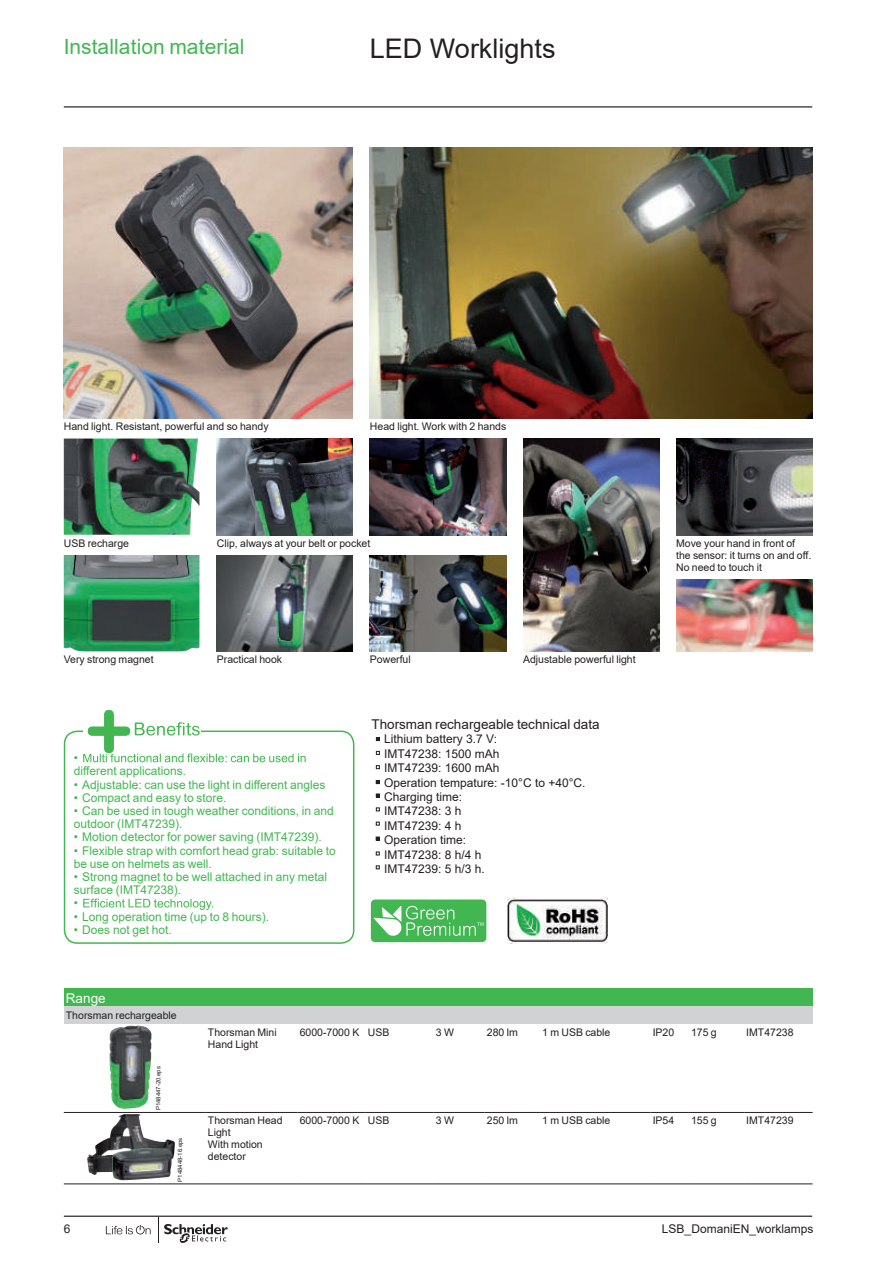
<style>
.page{position:relative;width:893px;height:1263px;background:#fff}
.page>*{position:absolute;margin:0;border:0;box-sizing:border-box;transform-origin:0 0}
.t1{font:27px "Arial";color:#231f20}
.t2{font:21px "Arial";color:#42b751}
.t3{font:13.5px "Arial";color:#231f20}
.t4{font:13.5px "Arial";color:#fff}
.t5{font:12px/13.2px "Arial";color:#42b751}
.t6{font:12px/14.4px "Arial";color:#231f20}
.t7{font:10.5px/12px "Arial";color:#231f20}
.t8{font:6px "Arial";color:#231f20}
</style>
<div class="page">
<hr style="left:64px;top:1215px;width:748px;height:2px;background:#231f20">
<hr style="left:64px;top:106px;width:748px;height:1px;background:#231f20">
<svg style="left:106px;top:1225px;width:45px;height:9px"></svg>
<svg style="left:158px;top:1217px;width:70px;height:26px"></svg>
<div style="left:64px;top:988px;width:749px;height:19px;background:#42b751"></div>
<div style="left:64px;top:1007px;width:749px;height:17px;background:#d1d2d4"></div>
<hr style="left:64px;top:1112px;width:142px;height:1px;background:#231f20">
<hr style="left:206px;top:1112px;width:92px;height:1px;background:#231f20">
<hr style="left:64px;top:1183px;width:142px;height:1px;background:#231f20">
<hr style="left:206px;top:1183px;width:92px;height:1px;background:#231f20">
<hr style="left:298px;top:1183px;width:68px;height:1px;background:#231f20">
<hr style="left:366px;top:1183px;width:68px;height:1px;background:#231f20">
<hr style="left:434px;top:1183px;width:51px;height:1px;background:#231f20">
<hr style="left:485px;top:1183px;width:55px;height:1px;background:#231f20">
<hr style="left:540px;top:1183px;width:111px;height:1px;background:#231f20">
<hr style="left:651px;top:1183px;width:38px;height:1px;background:#231f20">
<hr style="left:689px;top:1183px;width:55px;height:1px;background:#231f20">
<hr style="left:744px;top:1183px;width:69px;height:1px;background:#231f20">
<hr style="left:298px;top:1112px;width:68px;height:1px;background:#231f20">
<hr style="left:366px;top:1112px;width:68px;height:1px;background:#231f20">
<hr style="left:434px;top:1112px;width:51px;height:1px;background:#231f20">
<hr style="left:485px;top:1112px;width:55px;height:1px;background:#231f20">
<hr style="left:540px;top:1112px;width:111px;height:1px;background:#231f20">
<hr style="left:651px;top:1112px;width:38px;height:1px;background:#231f20">
<hr style="left:689px;top:1112px;width:55px;height:1px;background:#231f20">
<hr style="left:744px;top:1112px;width:69px;height:1px;background:#231f20">
<img style="left:109px;top:1025px;width:43px;height:84px">
<img style="left:87px;top:1114px;width:88px;height:66px">
<svg style="left:83px;top:899px;width:130px;height:11px"></svg>
<div style="left:64px;top:730px;width:290px;height:214px;border:2px solid #42b751;border-radius:13px"></div>
<svg style="left:83px;top:710px;width:223px;height:52px"></svg>
<svg style="left:370px;top:899px;width:117px;height:44px;background:#68c574"></svg>
<img style="left:507px;top:897px;width:100px;height:47px">
<img style="left:370px;top:147px;width:442px;height:271px">
<img style="left:64px;top:147px;width:289px;height:271px">
<img style="left:523px;top:439px;width:136px;height:212px">
<img style="left:676px;top:439px;width:136px;height:96px">
<img style="left:370px;top:439px;width:136px;height:96px">
<img style="left:370px;top:555px;width:136px;height:96px">
<img style="left:217px;top:439px;width:136px;height:96px">
<img style="left:217px;top:555px;width:136px;height:96px">
<img style="left:676px;top:579px;width:136px;height:72px">
<img style="left:64px;top:438px;width:135px;height:97px">
<img style="left:64px;top:555px;width:135px;height:96px">
<svg style="left:376px;top:737px;width:4px;height:4px"></svg>
<svg style="left:376px;top:751px;width:4px;height:4px"></svg>
<svg style="left:376px;top:765px;width:4px;height:4px"></svg>
<svg style="left:376px;top:780px;width:4px;height:4px"></svg>
<svg style="left:376px;top:794px;width:4px;height:3px"></svg>
<svg style="left:376px;top:807px;width:4px;height:4px"></svg>
<svg style="left:376px;top:837px;width:4px;height:3px"></svg>
<svg style="left:376px;top:851px;width:4px;height:4px"></svg>
<svg style="left:376px;top:865px;width:4px;height:4px"></svg>
<h2 class="t2" style="left:64px;top:32px;width:182px">Installation material</h2>
<h1 class="t1" style="left:370px;top:30px;width:187px">LED Worklights</h1>
<p class="t7" style="left:64px;top:420px;width:206px">Hand light. Resistant, powerful and so handy</p>
<p class="t7" style="left:370px;top:420px;width:138px">Head light. Work with 2 hands</p>
<p class="t7" style="left:64px;top:537px;width:67px">USB recharge</p>
<p class="t7" style="left:217px;top:537px;width:155px">Clip, always at your belt or pocket</p>
<p class="t7" style="left:64px;top:654px;width:91px">Very strong magnet</p>
<p class="t7" style="left:217px;top:654px;width:67px">Practical hook</p>
<p class="t7" style="left:370px;top:654px;width:42px">Powerful</p>
<p class="t7" style="left:523px;top:654px;width:114px">Adjustable powerful light</p>
<p class="t5" style="left:74px;top:751px;width:114px">•<br>different applications.</p>
<p class="t5" style="left:74px;top:778px;width:253px">• Adjustable: can use the light in different angles</p>
<p class="t5" style="left:74px;top:791px;width:154px">• Compact and easy to store.</p>
<p class="t5" style="left:74px;top:804px;width:262px">• Can be used in tough weather conditions, in and outdoor (IMT47239).</p>
<p class="t5" style="left:74px;top:830px;width:250px">• Motion detector for power saving (IMT47239).</p>
<p class="t5" style="left:74px;top:844px;width:264px">• Flexible strap with comfort head grab: suitable to be use on helmets as well.</p>
<p class="t5" style="left:74px;top:870px;width:255px">• Strong magnet to be well attached in any metal surface (IMT47238).<br>•</p>
<p class="t5" style="left:74px;top:910px;width:197px">• Long operation time (up to 8 hours).</p>
<p class="t5" style="left:74px;top:923px;width:99px">• Does not get hot.</p>
<p class="t4" style="left:66px;top:988px;width:41px">Range</p>
<p class="t7" style="left:66px;top:1009px;width:112px">Thorsman rechargeable</p>
<p class="t3" style="left:371px;top:715px;width:230px">Thorsman rechargeable technical data</p>
<p class="t6" style="left:384px;top:732px;width:203px">Lithium battery 3.7 V:<br>IMT47238: 1500 mAh<br>IMT47239: 1600 mAh<br>Operation tempature: -10°C to +40°C.<br>Charging time:<br>IMT47238: 3 h<br>IMT47239: 4 h<br>Operation time:<br>IMT47238: 8 h/4 h<br>IMT47239: 5 h/3 h.</p>
<p class="t7" style="left:676px;top:537px;width:137px">Move your hand in front of the sensor: it turns on and off.<br>No need to touch it</p>
<p class="t8" style="left:154px;top:1110px;width:46px;rotate:-90deg">P148447-20.eps</p>
<p class="t8" style="left:176px;top:1182px;width:46px;rotate:-90deg">P148448-16.eps</p>
<p class="t7" style="left:208px;top:1026px;width:70px">Thorsman Mini<br>Hand Light</p>
<p class="t7" style="left:300px;top:1026px;width:91px">6000-7000 K USB</p>
<p class="t7" style="left:436px;top:1026px;width:20px">3W</p>
<p class="t7" style="left:487px;top:1026px;width:32px">280 lm</p>
<p class="t7" style="left:542px;top:1026px;width:70px">1 m USB cable</p>
<p class="t7" style="left:653px;top:1026px;width:23px">IP20</p>
<p class="t7" style="left:691px;top:1026px;width:27px">175 g</p>
<p class="t7" style="left:746px;top:1026px;width:49px">IMT47238</p>
<p class="t7" style="left:208px;top:1114px;width:76px">Thorsman Head<br>Light<br>With motion detector</p>
<p class="t7" style="left:300px;top:1114px;width:91px">6000-7000 K USB</p>
<p class="t7" style="left:436px;top:1114px;width:20px">3W</p>
<p class="t7" style="left:487px;top:1114px;width:32px">250 lm</p>
<p class="t7" style="left:542px;top:1114px;width:70px">1 m USB cable</p>
<p class="t7" style="left:653px;top:1114px;width:23px">IP54</p>
<p class="t7" style="left:691px;top:1114px;width:27px">155 g</p>
<p class="t7" style="left:746px;top:1114px;width:49px">IMT47239</p>
<p class="t6" style="left:64px;top:1221px;width:8px">6</p>
<p class="t6" style="left:662px;top:1221px;width:153px">LSB_DomaniEN_worklamps</p>
</div>
